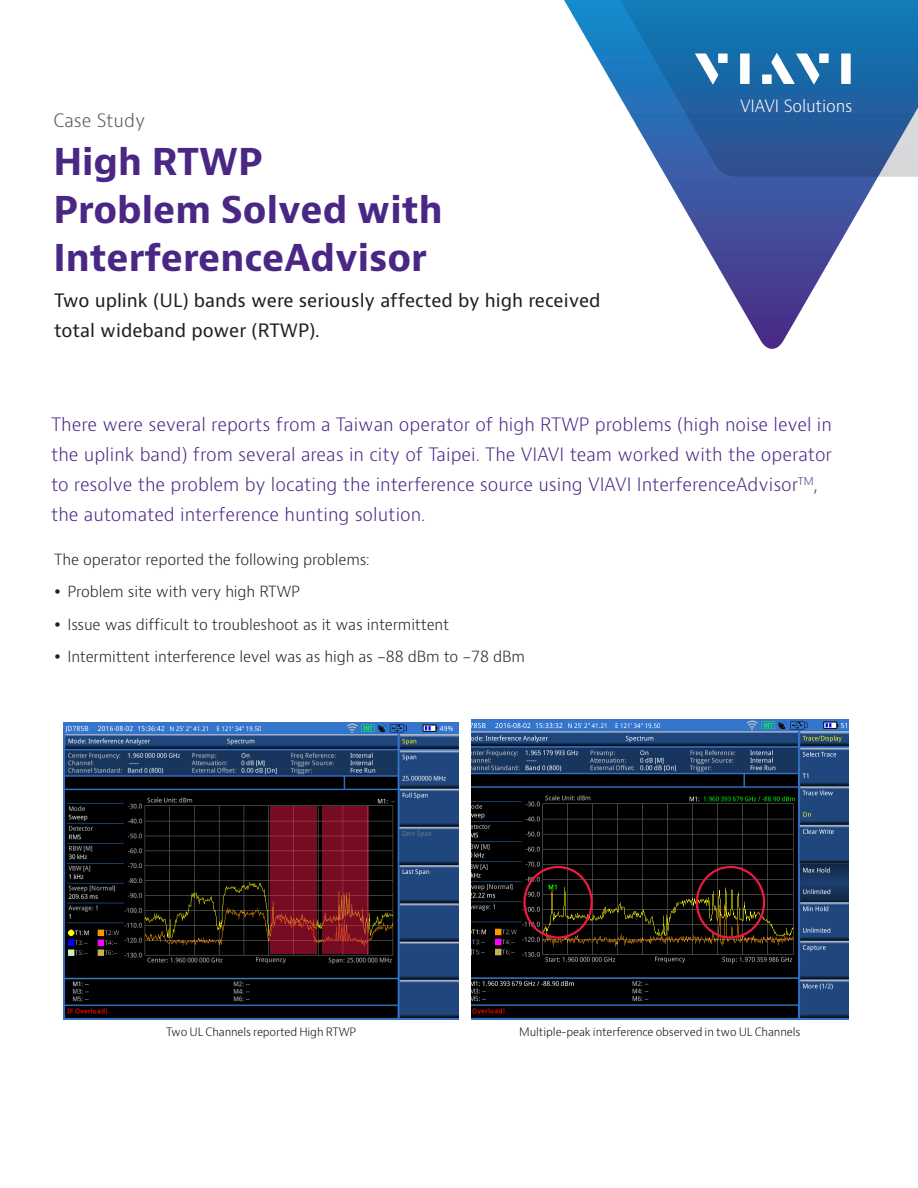
<style>
.page{position:relative;width:918px;height:1188px;background:#fff}
.page>*{position:absolute;margin:0;border:0;box-sizing:border-box;transform-origin:0 0}
.Cover_headline_28_33{font:700 36px/48px "Bernino Sans";color:#4a2785}
.P_10_16{font:300 18px/30px "Bernino Sans";color:#4a2785}
.H3_Product_Descripto{font:18px/30px "Bernino Sans";color:#231f20}
.Running_foot__right{font:300 18px "Bernino Sans";color:#57585a}
.t1{font:300 16.5px "Bernino Sans";letter-spacing:-.01em;color:#fff}
.P_10_16-2{font:300 15px "Bernino Sans";letter-spacing:-.01em;color:#231f20}
.t2{font:300 11.25px "Bernino Sans";letter-spacing:-.01em;color:#110a0c}
</style>
<div class="page">
<svg style="left:666px;top:177px;width:212px;height:172px"></svg>
<svg style="left:564px;top:0;width:354px;height:177px"></svg>
<svg style="left:695px;top:54px;width:23px;height:30px"></svg>
<div style="left:718px;top:54px;width:10px;height:9px;background:#fff"></div>
<div style="left:740px;top:54px;width:10px;height:30px;background:#fff"></div>
<div style="left:819px;top:54px;width:10px;height:9px;background:#fff"></div>
<div style="left:841px;top:54px;width:10px;height:30px;background:#fff"></div>
<svg style="left:771px;top:53px;width:48px;height:31px"></svg>
<div style="left:762px;top:74px;width:10px;height:10px;background:#fff"></div>
<img style="left:63px;top:723px;width:396px;height:297px">
<img style="left:472px;top:719px;width:376px;height:300px">
<svg style="left:270px;top:806px;width:47px;height:148px;background:#7b1023"></svg>
<svg style="left:322px;top:806px;width:47px;height:148px;background:#7e1423"></svg>
<div style="left:523px;top:866px;width:70px;height:73px;border:2px solid #ed1943;border-radius:50%"></div>
<div style="left:696px;top:866px;width:69px;height:73px;border:2px solid #ed1943;border-radius:50%"></div>
<p class="Running_foot__right" style="left:53px;top:108px;width:93px">Case Study</p>
<p class="Cover_headline_28_33" style="left:53px;top:138px;width:391px">High RTWP<br>Problem Solved with<br>InterferenceAdvisor</p>
<p class="H3_Product_Descripto" style="left:54px;top:286px;width:548px">Two uplink (UL) bands were seriously affected by high received total wideband power (RTWP).</p>
<p class="t1" style="left:740px;top:95px;width:114px">VIAVI Solutions</p>
<p class="P_10_16" style="left:51px;top:410px;width:783px">There were several reports from a Taiwan operator of high RTWP problems (high noise level in the uplink band) from several areas in city of Taipei. The VIAVI team worked with the operator to resolve the problem by locating the interference source using VIAVI InterferenceAdvisor<sup>TM</sup>, the automated interference hunting solution.</p>
<p class="P_10_16-2" style="left:54px;top:550px;width:317px">The operator reported the following problems:</p>
<p class="P_10_16-2" style="left:68px;top:582px;width:234px">Problem site with very high RTWP</p>
<p class="P_10_16-2" style="left:68px;top:615px;width:383px">Issue was difficult to troubleshoot as it was intermittent</p>
<p class="P_10_16-2" style="left:68px;top:647px;width:459px">Intermittent interference level was as high as -88 dBm to -78 dBm</p>
<p class="t2" style="left:166px;top:1024px;width:192px">Two UL Channels reported High RTWP</p>
<p class="t2" style="left:519px;top:1024px;width:283px">Multiple-peak interference observed in two UL Channels</p>
</div>
